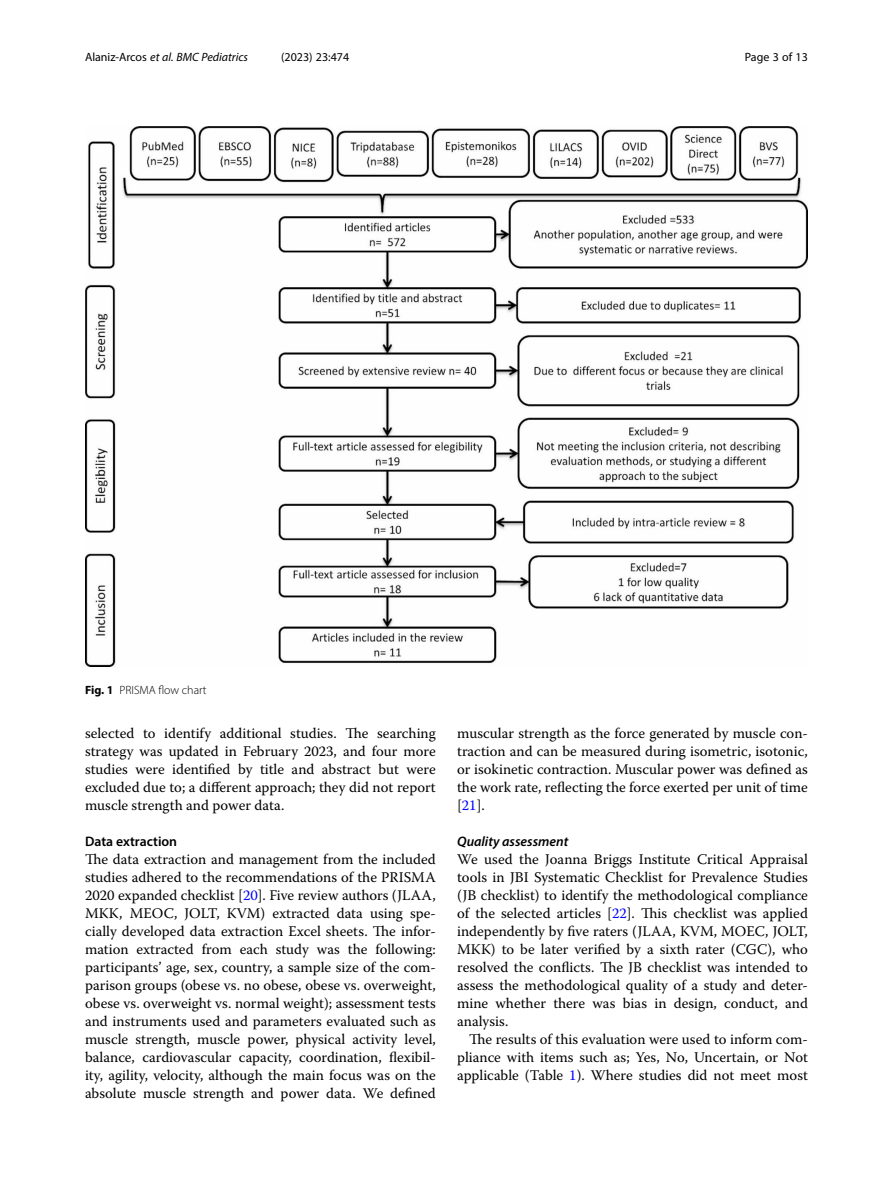
<style>
.page{position:relative;width:893px;height:1191px;background:#fff}
.page>*{position:absolute;margin:0;border:0;box-sizing:border-box;transform-origin:0 0}
.Body_Text{font:14.7px/18px "Warnock Pro";color:#000;text-align:justify}
.Body_Text_Indent{font:14.7px/18px "Warnock Pro";color:#000;text-align:justify}
.Head_3{font:italic 600 13.8px "Myriad Pro";color:#000}
.Head_2{font:600 13.8px "Myriad Pro";color:#000}
.t1{font:italic 12px "Myriad Pro";color:#000}
.t2{font:12px "Myriad Pro";color:#000}
.Figure_Caption{font:300 12px "Myriad Pro";color:#000}
.s1{font-style:normal}
.s2{font-weight:700}
.s3{color:#00f}
</style>
<div class="page">
<img style="left:85px;top:126px;width:723px;height:541px">
<p class="t1" style="left:85px;top:50px;width:165px"><span class="s1">Alaniz-Arcos</span> et al. BMC Pediatrics</p>
<p class="t2" style="left:281px;top:50px;width:70px">(2023) 23:474</p>
<p class="t2" style="left:745px;top:50px;width:65px">Page 3 of 13</p>
<p class="Figure_Caption" style="left:85px;top:682px;width:123px"><span class="s2">Fig. 1</span> PRISMA flow chart</p>
<p class="Body_Text" style="left:85px;top:724px;width:352px">selected to identify additional studies. The searching strategy was updated in February 2023, and four more studies were identified by title and abstract but were excluded due to; a different approach; they did not report muscle strength and power data.</p>
<p class="Head_2" style="left:85px;top:833px;width:94px">Data extraction</p>
<p class="Body_Text" style="left:85px;top:850px;width:352px">The data extraction and management from the included studies adhered to the recommendations of the PRISMA 2020 expanded checklist [<span class="s3">20</span>]. Five review authors (JLAA, MKK, MEOC, JOLT, KVM) extracted data using spe&shy;cially developed data extraction Excel sheets. The infor&shy;mation extracted from each study was the following: participants’ age, sex, country, a sample size of the com&shy;parison groups (obese vs. no obese, obese vs. overweight, obese vs. overweight vs. normal weight); assessment tests and instruments used and parameters evaluated such as muscle strength, muscle power, physical activity level, balance, cardiovascular capacity, coordination, flexibil&shy;ity, agility, velocity, although the main focus was on the absolute muscle strength and power data. We defined</p>
<p class="Body_Text" style="left:457px;top:724px;width:352px">muscular strength as the force generated by muscle con&shy;traction and can be measured during isometric, isotonic, or isokinetic contraction. Muscular power was defined as the work rate, reflecting the force exerted per unit of time [<span class="s3">21</span>].</p>
<p class="Head_3" style="left:457px;top:833px;width:113px">Quality assessment</p>
<p class="Body_Text" style="left:457px;top:850px;width:352px">We used the Joanna Briggs Institute Critical Appraisal tools in JBI Systematic Checklist for Prevalence Studies (JB checklist) to identify the methodological compliance of the selected articles [<span class="s3">22</span>]. This checklist was applied independently by five raters (JLAA, KVM, MOEC, JOLT, MKK) to be later verified by a sixth rater (CGC), who resolved the conflicts. The JB checklist was intended to assess the methodological quality of a study and deter&shy;mine whether there was bias in design, conduct, and analysis.</p>
<p class="Body_Text_Indent" style="left:457px;top:1030px;width:352px;text-indent:12px">The results of this evaluation were used to inform com&shy;pliance with items such as; Yes, No, Uncertain, or Not applicable (Table <span class="s3">1</span>). Where studies did not meet most</p>
</div>
